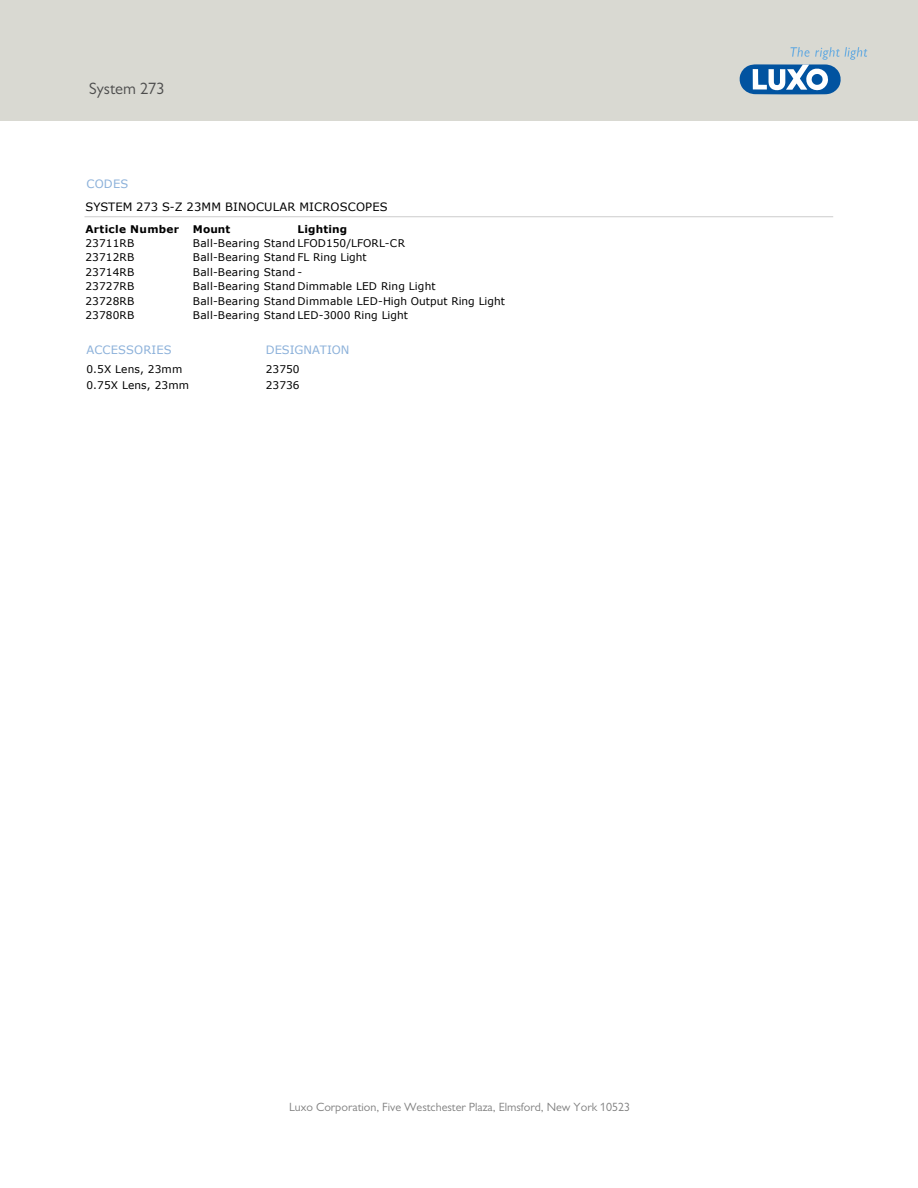
<style>
.page{position:relative;width:918px;height:1188px;background:#fff}
.page>*{position:absolute;margin:0;border:0;box-sizing:border-box;transform-origin:0 0}
.t1{font:16.5px "Gill Alt One";color:#4d4d4d}
.t2{font:12px "Gill Alt One";color:#808080}
.t3{font:11.55px "Verdana";letter-spacing:.015em;color:#000}
.t4{font:11.55px "Verdana";letter-spacing:.01em;color:#8cb1da}
.t5{font:10.5px "Verdana";letter-spacing:.015em;color:#000}
.t6{font:700 10.5px "Verdana";letter-spacing:.025em;color:#000}
</style>
<div class="page">
<div style="left:0;top:0;width:918px;height:120px;background:#d9d9d2"></div>
<svg style="left:739px;top:47px;width:128px;height:47px"></svg>
<hr style="left:85px;top:216px;width:748px;height:1px;background:#ccc">
<h1 class="t1" style="left:89px;top:79px;width:77px">System 273</h1>
<p class="t4" style="left:86px;top:177px;width:44px">CODES</p>
<p class="t3" style="left:85px;top:200px;width:304px">SYSTEM 273 S-Z 23MM BINOCULAR MICROSCOPES</p>
<p class="t6" style="left:85px;top:222px;width:95px">Article Number</p>
<p class="t6" style="left:193px;top:222px;width:39px">Mount</p>
<p class="t6" style="left:298px;top:222px;width:51px">Lighting</p>
<p class="t5" style="left:85px;top:236px;width:50px">23711RB</p>
<p class="t5" style="left:193px;top:236px;width:214px">Ball-Bearing Stand LFOD150/LFORL-CR</p>
<p class="t5" style="left:85px;top:251px;width:50px">23712RB</p>
<p class="t5" style="left:193px;top:251px;width:175px">Ball-Bearing Stand FL Ring Light</p>
<p class="t5" style="left:85px;top:265px;width:50px">23714RB</p>
<p class="t5" style="left:193px;top:265px;width:111px">Ball-Bearing Stand -</p>
<p class="t5" style="left:85px;top:280px;width:50px">23727RB</p>
<p class="t5" style="left:193px;top:280px;width:244px">Ball-Bearing Stand Dimmable LED Ring Light</p>
<p class="t5" style="left:85px;top:294px;width:50px">23728RB</p>
<p class="t5" style="left:193px;top:294px;width:313px">Ball-Bearing Stand Dimmable LED-High Output Ring Light</p>
<p class="t5" style="left:85px;top:308px;width:50px">23780RB</p>
<p class="t5" style="left:193px;top:308px;width:216px">Ball-Bearing Stand LED-3000 Ring Light</p>
<p class="t4" style="left:86px;top:343px;width:87px">ACCESSORIES</p>
<p class="t4" style="left:266px;top:343px;width:85px">DESIGNATION</p>
<p class="t5" style="left:86px;top:362px;width:97px">0.5X Lens, 23mm</p>
<p class="t5" style="left:266px;top:362px;width:35px">23750</p>
<p class="t5" style="left:86px;top:378px;width:104px">0.75X Lens, 23mm</p>
<p class="t5" style="left:266px;top:378px;width:35px">23736</p>
<p class="t2" style="left:289px;top:1100px;width:343px">Luxo Corporation, Five Westchester Plaza, Elmsford, New York 10523</p>
</div>
